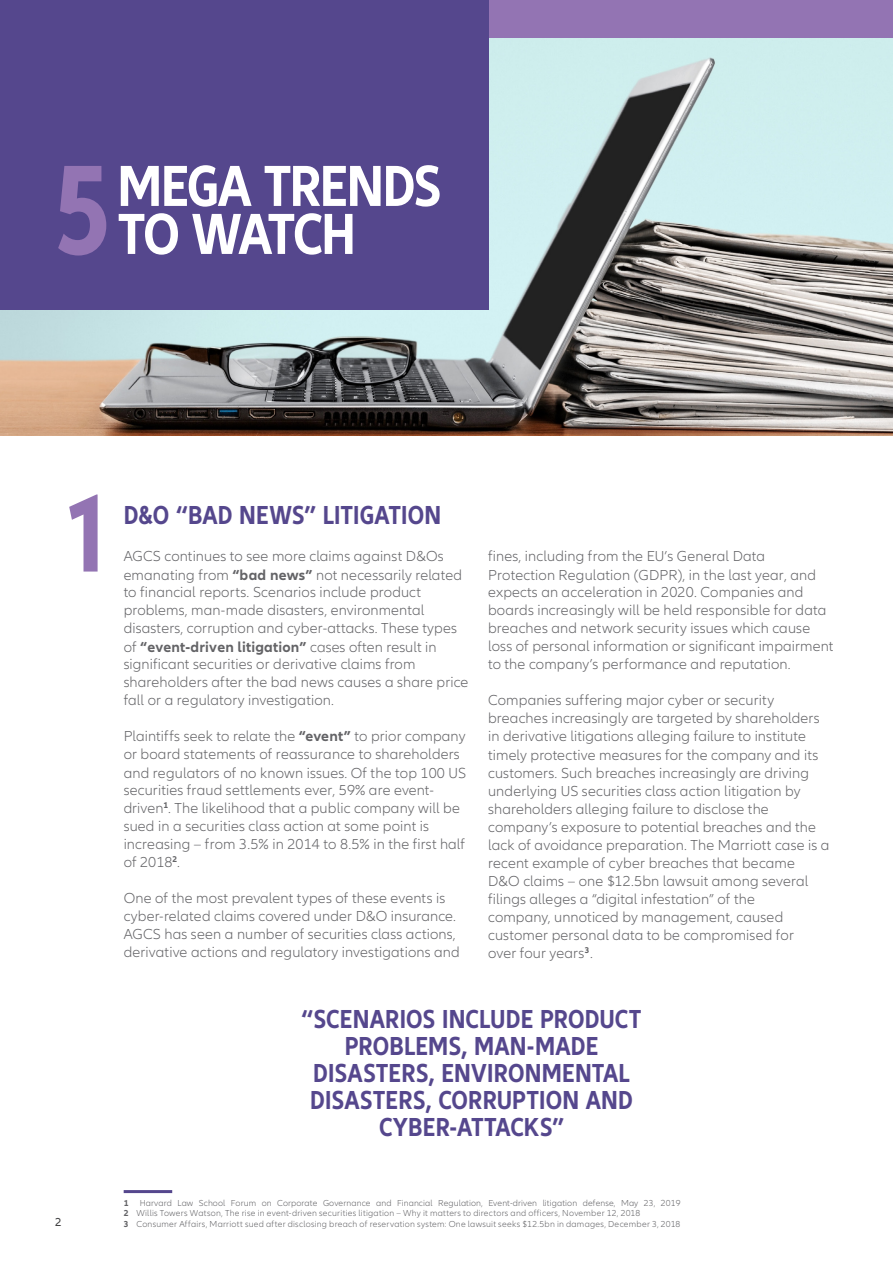
<style>
.page{position:relative;width:893px;height:1263px;background:#fff}
.page>*{position:absolute;margin:0;border:0;box-sizing:border-box;transform-origin:0 0}
.Headline_26pt{font:700 condensed 113.55px "Allianz Neo";color:#9374b3}
.Headline_26pt-2{font:700 condensed 60px/48px "Allianz Neo";letter-spacing:-.03em;color:#fff;text-align:center}
.Headline_26pt-3{font:700 condensed 27px/27px "Allianz Neo";letter-spacing:.01em;color:#55478d;text-align:center}
.Copy{font:700 condensed 27px "Allianz Neo";letter-spacing:.01em;color:#55478d}
.Copy-2{font:300 15px/18px "Allianz Neo";letter-spacing:.01em;color:#636366}
.t1{font:12px "Allianz Neo";color:#3e3e3f}
.Typo_8pt{font:300 9px/10.5px "Allianz Neo";letter-spacing:.02em;color:#636366}
.s1{font-size:132px;color:#9374b3}
.s2{font-weight:700}
</style>
<div class="page">
<img style="left:0;top:37px;width:893px;height:398px">
<div style="left:432px;top:0;width:461px;height:37px;background:#9374b3"></div>
<div style="left:0;top:0;width:488px;height:309px;background:#55478d"></div>
<hr style="left:124px;top:1190px;width:48px;height:3px;background:#55478d">
<p class="Headline_26pt-2" style="left:55px;top:163px;width:388px"><span class="s1">5</span>MEGA TRENDS<br>TO WATCH</p>
<p class="Headline_26pt" style="left:69px;top:468px;width:39px">1</p>
<p class="Copy" style="left:124px;top:500px;width:319px">D&amp;O “BAD NEWS” LITIGATION</p>
<p class="Copy-2" style="left:124px;top:547px;width:340px;line-height:18.8px">AGCS continues to see more claims against D&amp;Os emanating from <span class="s2">“bad news”</span> not necessarily related</p>
<p class="Copy-2" style="left:124px;top:584px;width:335px">to financial reports. Scenarios include product problems, man-made disasters, environmental disasters, corruption and cyber-attacks. These types of <span class="s2">“event-driven litigation”</span> cases often result in</p>
<p class="Copy-2" style="left:124px;top:656px;width:346px">significant securities or derivative claims from shareholders after the bad news causes a share price fall or a regulatory investigation.</p>
<p class="Copy-2" style="left:124px;top:728px;width:343px;line-height:17.2px">Plaintiffs seek to relate the <span class="s2">“event”</span> to prior company or board statements of reassurance to shareholders</p>
<p class="Copy-2" style="left:124px;top:764px;width:344px">and regulators of no known issues. Of the top 100 US securities fraud settlements ever, 59% are event&shy;driven<sup>1</sup>. The likelihood that a public company will be sued in a securities class action at some point is increasing – from 3.5% in 2014 to 8.5% in the first half of 2018<sup>2</sup>.</p>
<p class="Copy-2" style="left:124px;top:889px;width:338px">One of the most prevalent types of these events is cyber-related claims covered under D&amp;O insurance.<br>AGCS has seen a number of securities class actions, derivative actions and regulatory investigations and</p>
<p class="Copy-2" style="left:488px;top:547px;width:329px;line-height:18.8px">fines, including from the EU’s General Data<br>Protection Regulation (GDPR), in the last year, and</p>
<p class="Copy-2" style="left:488px;top:584px;width:347px">expects an acceleration in 2020. Companies and boards increasingly will be held responsible for data breaches and network security issues which cause loss of personal information or significant impairment to the company’s performance and reputation.</p>
<p class="Copy-2" style="left:488px;top:692px;width:343px">Companies suffering major cyber or security breaches increasingly are targeted by shareholders in derivative litigations alleging failure to institute timely protective measures for the company and its customers. Such breaches increasingly are driving underlying US securities class action litigation by shareholders alleging failure to disclose the company’s exposure to potential breaches and the lack of avoidance preparation. The Marriott case is a recent example of cyber breaches that became D&amp;O claims – one $12.5bn lawsuit among several filings alleges a “digital infestation” of the<br>company, unnoticed by management, caused customer personal data to be compromised for<br>over four years<sup>3</sup>.</p>
<p class="t1" style="left:55px;top:1215px;width:8px">2</p>
<p class="Headline_26pt-3" style="left:302px;top:1006px;width:342px">“SCENARIOS INCLUDE PRODUCT<br>PROBLEMS, MAN-MADE<br>DISASTERS, ENVIRONMENTAL<br>DISASTERS, CORRUPTION AND<br>CYBER-ATTACKS”</p>
<p class="Typo_8pt" style="left:124px;top:1198px;width:558px"><span class="s2">1</span> Harvard Law School Forum on Corporate Governance and Financial Regulation, Event-driven litigation defense, May 23, 2019<br><span class="s2">2</span> Willis Towers Watson, The rise in event-driven securities litigation – Why it matters to directors and officers, November 12, 2018<br><span class="s2">3</span> Consumer Affairs, Marriott sued after disclosing breach of reservation system: One lawsuit seeks $12.5bn in damages, December 3, 2018</p>
</div>
